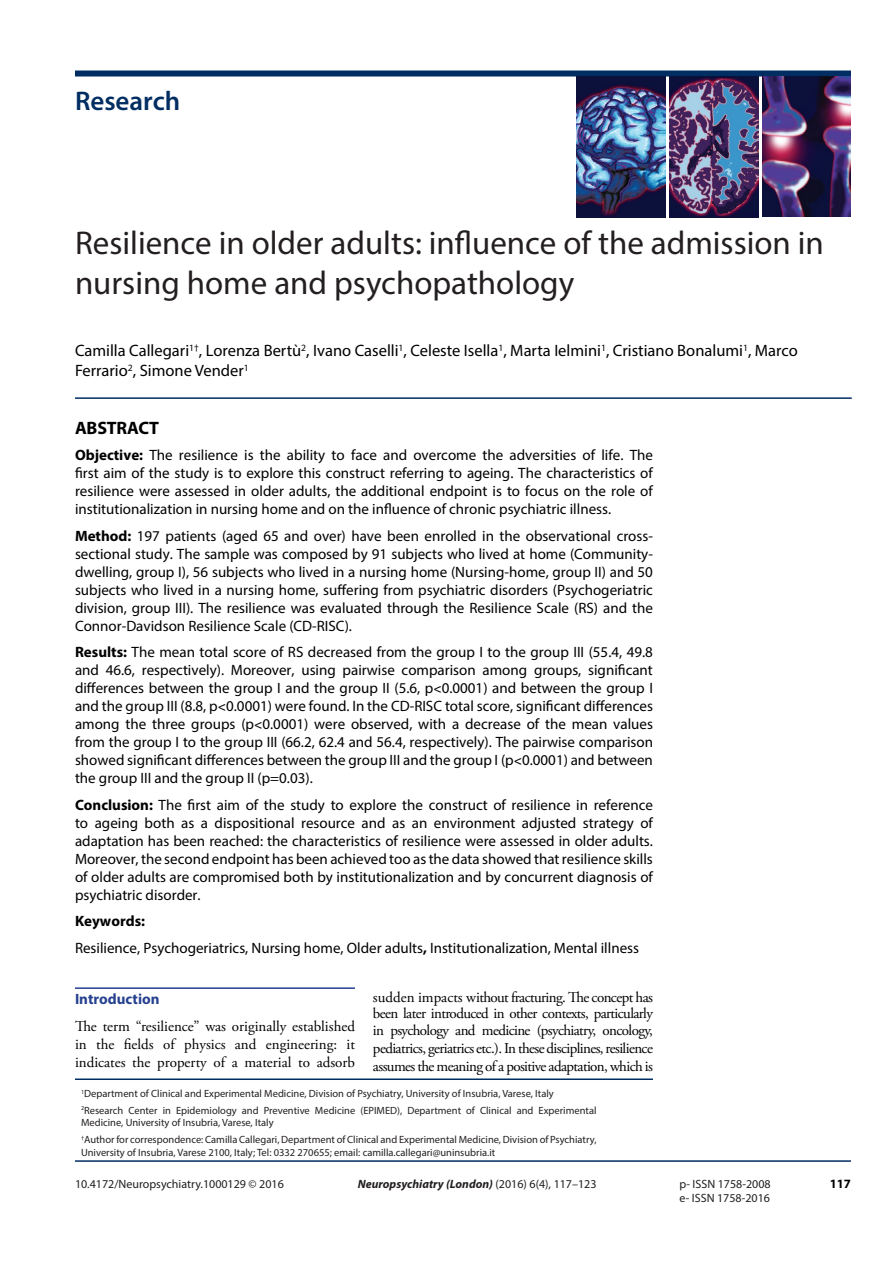
<style>
.page{position:relative;width:893px;height:1263px;background:#fff}
.page>*{position:absolute;margin:0;border:0;box-sizing:border-box;transform-origin:0 0}
.t1{font:33px/39.6px "Myriad Pro";color:#231f20}
.t2{font:600 27px "Myriad Pro";color:#002d62}
.t3{font:700 18px "Myriad Pro";letter-spacing:-.01em;color:#000}
.t4{font:16.5px/19.8px "Myriad Pro";color:#000}
.t5{font:15px/18px "Myriad Pro";color:#000;text-align:justify}
.t6{font:15px/18px "Adobe Garamond Pro";letter-spacing:-.04em;color:#000;text-align:justify}
.t7{font:700 15px "Myriad Pro";color:#25408f}
.t8{font:700 12.75px "Myriad Pro";color:#000}
.t9{font:12px/14.4px "Myriad Pro";color:#231f20}
.t10{font:italic 700 12px "Myriad Pro";color:#231f20}
.t11{font:10.5px/16.8px "Myriad Pro";color:#231f20}
.s1{font-weight:700}
.s2{font-family:"Cambria"}
.s3{font-weight:400;font-style:normal}
</style>
<div class="page">
<div style="left:75px;top:71px;width:776px;height:6px;background:#002d62"></div>
<img style="left:576px;top:77px;width:89px;height:141px">
<img style="left:669px;top:77px;width:89px;height:140px">
<img style="left:763px;top:77px;width:88px;height:140px">
<hr style="left:75px;top:1160px;width:776px;height:2px;background:#002d62">
<hr style="left:75px;top:1078px;width:578px;height:2px;background:#002d62">
<hr style="left:75px;top:397px;width:777px;height:2px;background:#002d62">
<hr style="left:75px;top:987px;width:280px;height:2px;background:#25408f">
<h2 class="t2" style="left:75px;top:84px;width:107px">Research</h2>
<h1 class="t1" style="left:75px;top:223px;width:750px">Resilience in older adults: influence of the admission in nursing home and psychopathology</h1>
<p class="t4" style="left:75px;top:341px;width:724px">Camilla Callegari<sup>1†</sup>, Lorenza Bertù<sup>2</sup>, Ivano Caselli<sup>1</sup>, Celeste Isella<sup>1</sup>, Marta Ielmini<sup>1</sup>, Cristiano Bonalumi<sup>1</sup>, Marco<br>Ferrario<sup>2</sup>, Simone Vender<sup>1</sup></p>
<p class="t3" style="left:75px;top:416px;width:86px">ABSTRACT</p>
<p class="t5" style="left:75px;top:446px;width:579px"><span class="s1">Objective:</span> The resilience is the ability to face and overcome the adversities of life. The first aim of the study is to explore this construct referring to ageing. The characteristics of resilience were assessed in older adults, the additional endpoint is to focus on the role of institutionalization in nursing home and on the influence of chronic psychiatric illness.</p>
<p class="t5" style="left:75px;top:526px;width:579px"><span class="s1">Method:</span> 197 patients (aged 65 and over) have been enrolled in the observational cross&shy;sectional study. The sample was composed by 91 subjects who lived at home (Community&shy;dwelling, group I), 56 subjects who lived in a nursing home (Nursing-home, group II) and 50 subjects who lived in a nursing home, suffering from psychiatric disorders (Psychogeriatric division, group III). The resilience was evaluated through the Resilience Scale (RS) and the Connor-Davidson Resilience Scale (CD-RISC).</p>
<p class="t5" style="left:75px;top:643px;width:579px"><span class="s1">Results:</span> The mean total score of RS decreased from the group I to the group III (55.4, 49.8 and 46.6, respectively). Moreover, using pairwise comparison among groups, significant differences between the group I and the group II (5.6, p<span class="s2">˂</span>0.0001) and between the group I and the group III (8.8, p<span class="s2">˂</span>0.0001) were found. In the CD-RISC total score, significant differences among the three groups (p<span class="s2">˂</span>0.0001) were observed, with a decrease of the mean values from the group I to the group III (66.2, 62.4 and 56.4, respectively). The pairwise comparison showed significant differences between the group III and the group I (p<span class="s2">˂</span>0.0001) and between the group III and the group II (p=0.03).</p>
<p class="t5" style="left:75px;top:795px;width:579px"><span class="s1">Conclusion:</span> The first aim of the study to explore the construct of resilience in reference to ageing both as a dispositional resource and as an environment adjusted strategy of adaptation has been reached: the characteristics of resilience were assessed in older adults.<br>Moreover, the second endpoint has been achieved too as the data showed that resilience skills of older adults are compromised both by institutionalization and by concurrent diagnosis of psychiatric disorder.</p>
<p class="t5" style="left:75px;top:908px;width:566px;line-height:26.5px"><span class="s1">Keywords:<br></span>Resilience, Psychogeriatrics, Nursing home, Older adults<span class="s1">,</span> Institutionalization, Mental illness</p>
<p class="t7" style="left:75px;top:989px;width:86px">Introduction</p>
<p class="t6" style="left:75px;top:1018px;width:281px">The term “resilience” was originally established in the fields of physics and engineering: it indicates the property of a material to adsorb</p>
<p class="t6" style="left:373px;top:989px;width:281px;line-height:16.5px">sudden impacts without fracturing. The concept has been later introduced in other contexts, particularly in psychology and medicine (psychiatry, oncology,</p>
<p class="t6" style="left:373px;top:1040px;width:281px">pediatrics, geriatrics etc.). In these disciplines, resilience assumes the meaning of a positive adaptation, which is</p>
<p class="t11" style="left:81px;top:1085px;width:517px"><sup>1</sup>Department of Clinical and Experimental Medicine, Division of Psychiatry, University of Insubria, Varese, Italy<br><sup>2</sup>Research Center in Epidemiology and Preventive Medicine (EPIMED), Department of Clinical and Experimental</p>
<p class="t11" style="left:81px;top:1114px;width:517px">Medicine, University of Insubria, Varese, Italy<br><sup>†</sup>Author for correspondence: Camilla Callegari, Department of Clinical and Experimental Medicine, Division of Psychiatry,</p>
<p class="t11" style="left:81px;top:1144px;width:416px">University of Insubria, Varese 2100, Italy; Tel: 0332 270655; email: camilla.callegari@uninsubria.it</p>
<p class="t9" style="left:75px;top:1176px;width:210px">10.4172/Neuropsychiatry.1000129 © 2016</p>
<p class="t9" style="left:679px;top:1176px;width:93px">p- ISSN 1758-2008 e- ISSN 1758-2016</p>
<p class="t10" style="left:358px;top:1176px;width:240px">Neuropsychiatry (London) <span class="s3">(2016) 6(4), 117–123</span></p>
<p class="t8" style="left:830px;top:1176px;width:23px">117</p>
</div>
